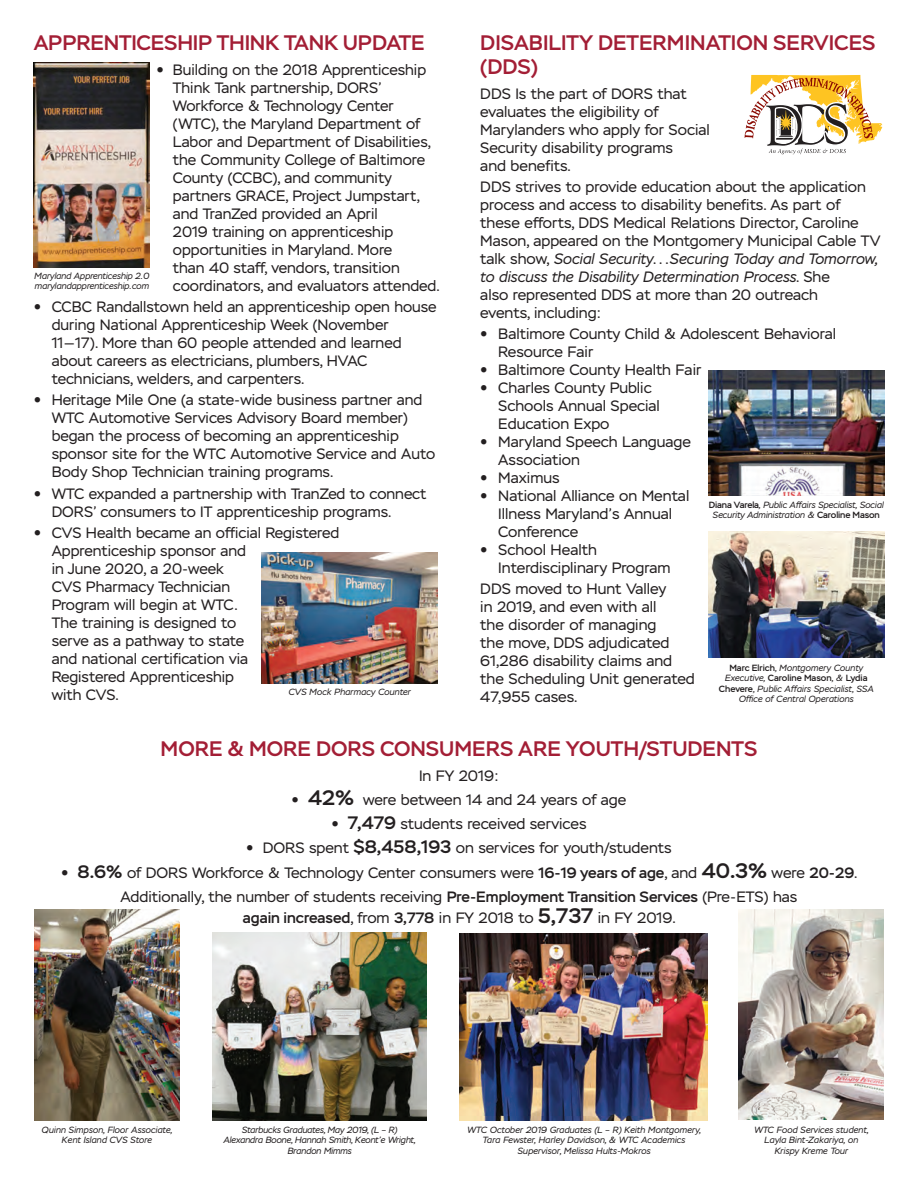
<style>
.page{position:relative;width:918px;height:1188px;background:#fff}
.page>*{position:absolute;margin:0;border:0;box-sizing:border-box;transform-origin:0 0}
.t1{font:500 21px/24px "Stem";color:#a31e35}
.t2{font:500 21px "Stem";color:#231f20}
.t3{font:15px/18px "Stem";color:#231f20}
.t4{font:500 15px "Stem";color:#231f20}
.t5{font:italic 9px/10.5px "Stem";color:#231f20;text-align:center}
.t6{font:italic 9px/10.5px "Stem";letter-spacing:-.02em;color:#231f20;text-align:center}
.s1{font-style:italic}
.s2{font-family:"Helvetica Neue LT Com"}
.s3{font-weight:500;font-size:21px}
.s4{font-weight:500;font-size:18px}
.s5{font-weight:500}
.s6{font-weight:400}
.s7{font-weight:500;font-style:normal}
</style>
<div class="page">
<img style="left:34px;top:63px;width:116px;height:205px">
<svg style="left:745px;top:75px;width:137px;height:79px"></svg>
<img style="left:739px;top:910px;width:144px;height:209px">
<img style="left:460px;top:933px;width:248px;height:187px">
<img style="left:34px;top:910px;width:145px;height:210px">
<img style="left:213px;top:933px;width:213px;height:187px">
<img style="left:262px;top:553px;width:176px;height:131px">
<img style="left:708px;top:370px;width:176px;height:126px">
<img style="left:708px;top:532px;width:176px;height:125px">
<h1 class="t1" style="left:480px;top:31px;width:397px">DISABILITY DETERMINATION SERVICES (DDS)</h1>
<p class="t3" style="left:480px;top:85px;width:231px">DDS Is the part of DORS that evaluates the eligibility of<br>Marylanders who apply for Social<br>Security disability programs<br>and benefits.</p>
<p class="t3" style="left:480px;top:178px;width:402px">DDS strives to provide education about the application process and access to disability benefits. As part of these efforts, DDS Medical Relations Director, Caroline Mason, appeared on the Montgomery Municipal Cable TV talk show, <span class="s1">Social Security...Securing Today and Tomorrow, to discuss the Disability Determination Process</span>. She<br>also represented DDS at more than 20 outreach<br>events, including:</p>
<p class="t3" style="left:498px;top:325px;width:339px;text-indent:-18px"><span class="s2">•</span> Baltimore County Child &amp; Adolescent Behavioral<br>Resource Fair</p>
<p class="t3" style="left:480px;top:361px;width:223px"><span class="s2">•</span> Baltimore County Health Fair</p>
<p class="t3" style="left:498px;top:379px;width:163px;text-indent:-18px"><span class="s2">•</span> Charles County Public<br>Schools Annual Special<br>Education Expo</p>
<p class="t3" style="left:498px;top:433px;width:194px;text-indent:-18px"><span class="s2">•</span> Maryland Speech Language<br>Association</p>
<p class="t3" style="left:480px;top:469px;width:81px"><span class="s2">•</span> Maximus</p>
<p class="t3" style="left:498px;top:487px;width:193px;text-indent:-18px"><span class="s2">•</span> National Alliance on Mental<br>Illness Maryland’s Annual<br>Conference</p>
<p class="t3" style="left:498px;top:541px;width:174px;text-indent:-18px"><span class="s2">•</span> School Health<br>Interdisciplinary Program</p>
<p class="t3" style="left:480px;top:580px;width:216px">DDS moved to Hunt Valley<br>in 2019, and even with all<br>the disorder of managing<br>the move, DDS adjudicated<br>61,286 disability claims and the Scheduling Unit generated<br>47,955 cases.</p>
<h1 class="t1" style="left:161px;top:737px;width:598px">MORE &amp; MORE DORS CONSUMERS ARE YOUTH/STUDENTS</h1>
<p class="t3" style="left:419px;top:767px;width:81px">In FY 2019:</p>
<p class="t3" style="left:292px;top:791px;width:336px"><span class="s2">•</span> <span class="s3">42%</span> were between 14 and 24 years of age</p>
<p class="t3" style="left:331px;top:815px;width:257px"><span class="s2">•</span> <span class="s4">7,479</span> students received services</p>
<p class="t3" style="left:246px;top:839px;width:427px"><span class="s2">•</span> DORS spent <span class="s4">$8,458,193</span> on services for youth/students</p>
<p class="t3" style="left:61px;top:860px;width:798px;line-height:24.3px;text-align:center"><span class="s2">•</span> <span class="s4">8.6%</span> of DORS Workforce &amp; Technology Center consumers were <span class="s5">16-19 years of age</span>, and <span class="s3">40.3%</span> were <span class="s5">20-29</span>.<br>Additionally, the number of students receiving <span class="s5">Pre-Employment Transition Services</span> (Pre-ETS) has</p>
<p class="t4" style="left:243px;top:908px;width:292px">again increased<span class="s6">, from</span> 3,778 <span class="s6">in FY 2018 to</span></p>
<p class="t3" style="left:598px;top:909px;width:80px">in FY 2019.</p>
<h1 class="t1" style="left:34px;top:31px;width:392px">APPRENTICESHIP THINK TANK UPDATE</h1>
<p class="t3" style="left:173px;top:61px;width:260px;text-indent:-16px"><span class="s2">•</span> Building on the 2018 Apprenticeship Think Tank partnership, DORS’ Workforce &amp; Technology Center (WTC), the Maryland Department of Labor and Department of Disabilities, the Community College of Baltimore County (CCBC), and community partners GRACE, Project Jumpstart, and TranZed provided an April<br>2019 training on apprenticeship opportunities in Maryland. More</p>
<p class="t5" style="left:34px;top:271px;width:117px">Maryland Apprenticeship 2.0</p>
<p class="t3" style="left:173px;top:259px;width:228px">than 40 staff, vendors, transition</p>
<p class="t5" style="left:35px;top:281px;width:116px">marylandapprenticeship.com</p>
<p class="t3" style="left:173px;top:277px;width:268px">coordinators, and evaluators attended.</p>
<p class="t3" style="left:52px;top:298px;width:386px;text-indent:-18px"><span class="s2">•</span> CCBC Randallstown held an apprenticeship open house during National Apprenticeship Week (November 11—17). More than 60 people attended and learned about careers as electricians, plumbers, HVAC technicians, welders, and carpenters.</p>
<p class="t3" style="left:52px;top:391px;width:385px;text-indent:-18px"><span class="s2">•</span> Heritage Mile One (a state-wide business partner and WTC Automotive Services Advisory Board member) began the process of becoming an apprenticeship sponsor site for the WTC Automotive Service and Auto Body Shop Technician training programs.</p>
<p class="t3" style="left:52px;top:485px;width:376px;text-indent:-18px"><span class="s2">•</span> WTC expanded a partnership with TranZed to connect<br>DORS’ consumers to IT apprenticeship programs.</p>
<p class="t3" style="left:52px;top:524px;width:289px;text-indent:-18px"><span class="s2">•</span> CVS Health became an official Registered<br>Apprenticeship sponsor and<br>in June 2020, a 20-week<br>CVS Pharmacy Technician<br>Program will begin at WTC.<br>The training is designed to<br>serve as a pathway to state<br>and national certification via<br>Registered Apprenticeship<br>with CVS.</p>
<p class="t5" style="left:709px;top:499px;width:176px"><span class="s7">Diana Varela</span>, Public Affairs Specialist, Social<br>Security Administration &amp; <span class="s7">Caroline Mason</span></p>
<p class="t5" style="left:719px;top:662px;width:156px"><span class="s7">Marc Elrich</span>, Montgomery County Executive, <span class="s7">Caroline Mason</span>, &amp; <span class="s7">Lydia Chevere</span>, Public Affairs Specialist, SSA Office of Central Operations</p>
<p class="t5" style="left:289px;top:687px;width:124px">CVS Mock Pharmacy Counter</p>
<h1 class="t2" style="left:538px;top:903px;width:57px">5,737</h1>
<p class="t5" style="left:467px;top:1124px;width:235px">WTC October 2019 Graduates (L – R) Keith Montgomery,<br>Tara Fewster, Harley Davidson, &amp; WTC Academics<br>Supervisor, Melissa Hults-Mokros</p>
<p class="t6" style="left:223px;top:1124px;width:194px">Starbucks Graduates, May 2019, (L – R)<br>Alexandra Boone, Hannah Smith, Keont’e Wright,<br>Brandon Mimms</p>
<p class="t5" style="left:42px;top:1124px;width:132px">Quinn Simpson, Floor Associate,<br>Kent Island CVS Store</p>
<p class="t5" style="left:754px;top:1124px;width:116px">WTC Food Services student,<br>Layla Bint-Zakariya, on<br>Krispy Kreme Tour</p>
</div>
